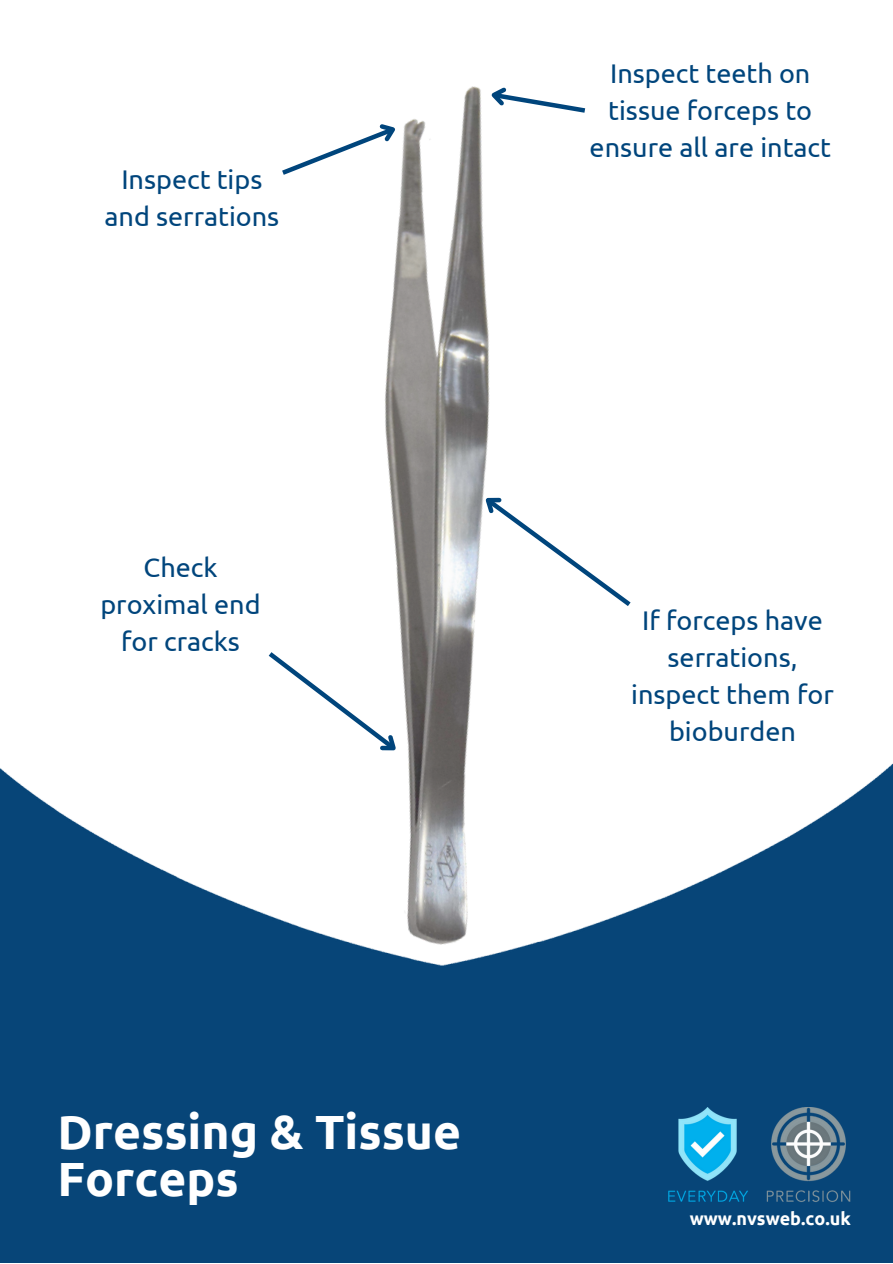
<style>
.page{position:relative;width:893px;height:1264px;background:#fff}
.page>*{position:absolute;margin:0;border:0;box-sizing:border-box;transform-origin:0 0}
.t1{font:700 48px/47.2px "Ubuntu";color:#fff}
.t2{font:27px/37px "Ubuntu";color:#00457c;text-align:center}
.t3{font:700 18px "Ubuntu";color:#fff}
</style>
<div class="page">
<img style="left:385px;top:86px;width:105px;height:419px">
<img style="left:0;top:505px;width:892px;height:757px">
<img style="left:654px;top:1106px;width:102px;height:101px">
<img style="left:756px;top:1106px;width:105px;height:101px">
<svg style="left:282px;top:115px;width:122px;height:63px"></svg>
<svg style="left:484px;top:86px;width:102px;height:30px"></svg>
<svg style="left:264px;top:647px;width:143px;height:116px"></svg>
<svg style="left:474px;top:485px;width:161px;height:125px"></svg>
<p class="t2" style="left:104px;top:160px;width:176px">Inspect tips and serrations</p>
<p class="t2" style="left:100px;top:548px;width:162px">Check proximal end for cracks</p>
<p class="t2" style="left:589px;top:54px;width:243px">Inspect teeth on tissue forceps to ensure all are intact</p>
<p class="t2" style="left:631px;top:601px;width:204px">If forceps have serrations, inspect them for bioburden</p>
<p class="t1" style="left:57px;top:1107px;width:405px">Dressing &amp; Tissue<br>Forceps</p>
<p class="t3" style="left:689px;top:1208px;width:163px">www.nvsweb.co.uk</p>
</div>
